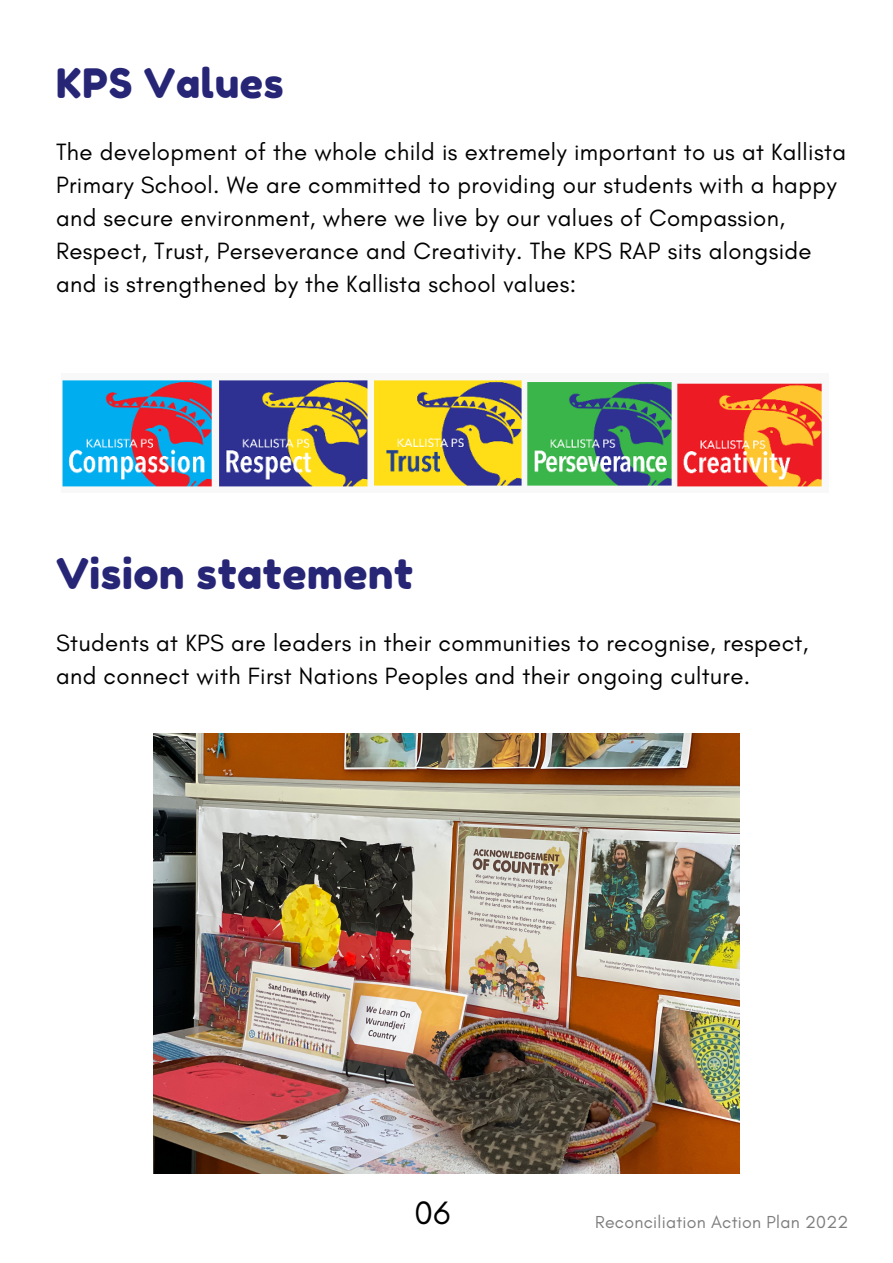
<style>
.page{position:relative;width:893px;height:1263px;background:#fff}
.page>*{position:absolute;margin:0;border:0;box-sizing:border-box;transform-origin:0 0}
.t1{font:42px "Fredoka One";letter-spacing:.015em;color:#272676}
.t2{font:40.5px "Fredoka One";letter-spacing:.015em;color:#272676}
.t3{font:33px "Glacial Indifference";color:#000}
.t4{font:24px/33.2px "Glacial Indifference";letter-spacing:.015em;color:#000}
.t5{font:17.7px "Glacial Indifference";letter-spacing:.015em;color:#7f7d7d}
</style>
<div class="page">
<img style="left:62px;top:380px;width:760px;height:107px">
<img style="left:153px;top:734px;width:586px;height:440px">
<h2 class="t2" style="left:56px;top:59px;width:229px">KPS Values</h2>
<p class="t4" style="left:56px;top:135px;width:791px">The development of the whole child is extremely important to us at Kallista Primary School. We are committed to providing our students with a happy and secure environment, where we live by our values of Compassion, Respect, Trust, Perseverance and Creativity. The KPS RAP sits alongside and is strengthened by the Kallista school values:</p>
<h1 class="t1" style="left:56px;top:548px;width:358px">Vision statement</h1>
<p class="t4" style="left:56px;top:626px;width:754px">Students at KPS are leaders in their communities to recognise, respect, and connect with First Nations Peoples and their ongoing culture.</p>
<h3 class="t3" style="left:414px;top:1192px;width:37px">06</h3>
<p class="t5" style="left:595px;top:1211px;width:255px">Reconciliation Action Plan 2022</p>
</div>
